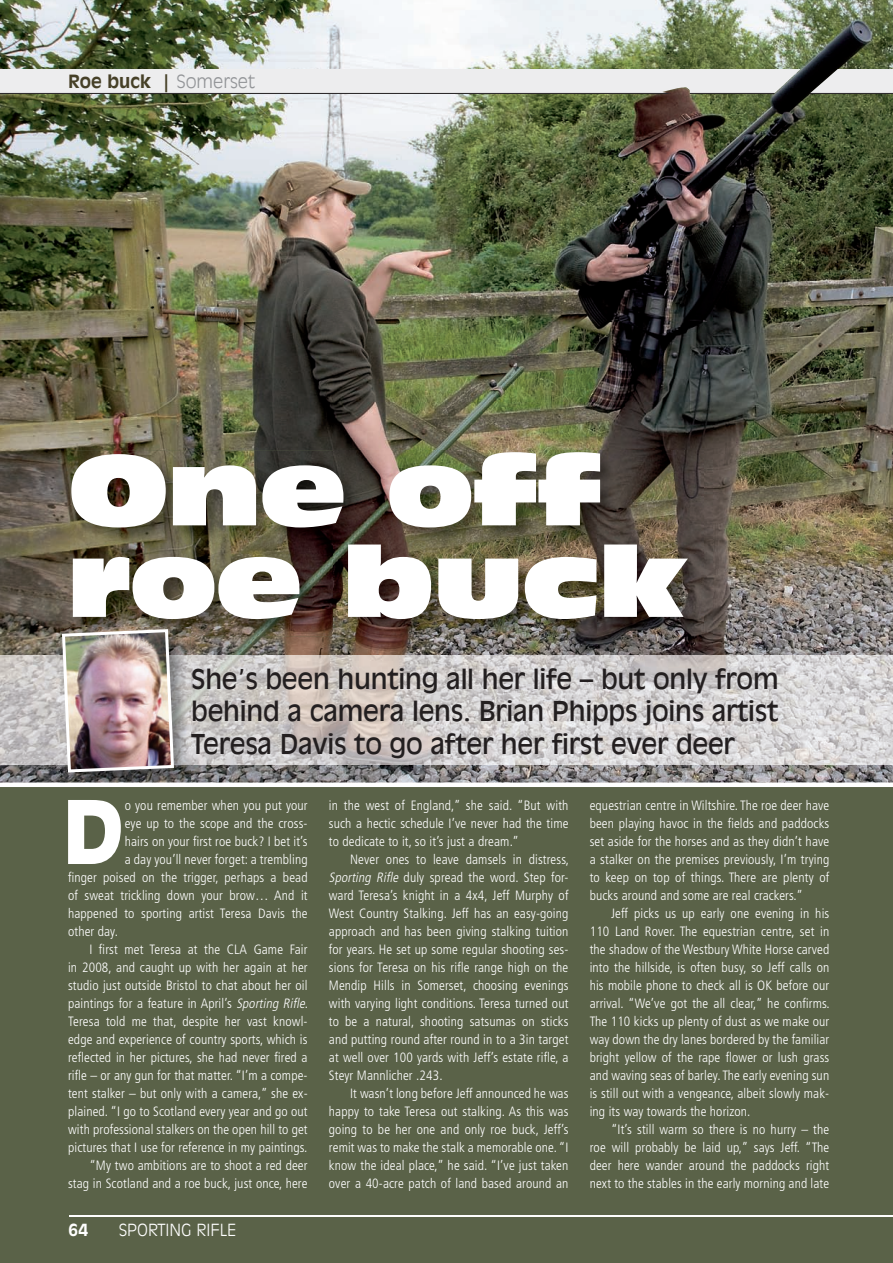
<style>
.page{position:relative;width:893px;height:1263px;background:#5a6248}
.page>*{position:absolute;margin:0;border:0;box-sizing:border-box;transform-origin:0 0}
.t1{font:93px/91.5px "Incised 901 BT Nord";letter-spacing:-.01em;color:#fff}
.t2{font:900 86.25px "Incised 901 BT";color:#fff}
.t3{font:27px/32.4px "Incised 901 BT";letter-spacing:-.01em;color:#231f20;text-align:justify}
.t4{font:700 18px "Incised 901 BT";color:#464027}
.t5{font:300 16.5px "Incised 901 BT";color:#fff}
.t6{font:700 16.5px "Incised 901 BT";color:#fff}
.t7{font:300 condensed 13.5px/18px "Frutiger";letter-spacing:.01em;color:#fff;text-align:justify}
.s1{font-weight:300;color:#939598}
.s2{font-style:italic}
</style>
<div class="page">
<img style="left:0;top:0;width:893px;height:782px">
<hr style="left:69px;top:1215px;width:824px;height:1px;background:#fff">
<div style="left:0;top:69px;width:893px;height:24px;background:#ededee"></div>
<hr style="left:0;top:93px;width:893px;height:1px;background:#231f20">
<img style="left:70px;top:451px;width:634px;height:185px">
<img style="left:0;top:656px;width:60px;height:109px">
<img style="left:191px;top:656px;width:702px;height:109px">
<img style="left:60px;top:636px;width:131px;height:146px">
<img style="left:176px;top:627px;width:15px;height:9px">
<img style="left:60px;top:627px;width:116px;height:147px">
<div style="left:0;top:782px;width:893px;height:5px;background:#fff"></div>
<img style="left:662px;top:47px;width:184px;height:68px">
<h3 class="t4" style="left:68px;top:71px;width:189px">Roe buck | <span class="s1">Somerset</span></h3>
<h1 class="t1" style="left:68px;top:445px;width:619px">One off roe buck</h1>
<h3 class="t3" style="left:191px;top:663px;width:589px">She’s been hunting all her life – but only from behind a camera lens. Brian Phipps joins artist Teresa Davis to go after her first ever deer</h3>
<h2 class="t2" style="left:62px;top:780px;width:63px">D</h2>
<p class="t7" style="left:125px;top:796px;width:184px">o you remember when you put your</p>
<p class="t7" style="left:125px;top:814px;width:184px">eye up to the scope and the cross-</p>
<p class="t7" style="left:125px;top:832px;width:184px">hairs on your first roe buck? I bet it’s</p>
<p class="t7" style="left:125px;top:850px;width:184px">a day you’ll never forget: a trembling</p>
<p class="t7" style="left:68px;top:868px;width:241px">finger poised on the trigger, perhaps a bead</p>
<p class="t7" style="left:68px;top:886px;width:241px">of sweat trickling down your brow… And it</p>
<p class="t7" style="left:68px;top:904px;width:241px">happened to sporting artist Teresa Davis the</p>
<p class="t7" style="left:68px;top:922px;width:51px">other day.</p>
<p class="t7" style="left:89px;top:940px;width:220px">I first met Teresa at the CLA Game Fair</p>
<p class="t7" style="left:68px;top:958px;width:241px">in 2008, and caught up with her again at her</p>
<p class="t7" style="left:68px;top:976px;width:241px">studio just outside Bristol to chat about her oil</p>
<p class="t7" style="left:68px;top:994px;width:242px">paintings for a feature in April’s <span class="s2">Sporting Rifle</span>.</p>
<p class="t7" style="left:68px;top:1012px;width:241px">Teresa told me that, despite her vast knowl-</p>
<p class="t7" style="left:68px;top:1030px;width:241px">edge and experience of country sports, which is</p>
<p class="t7" style="left:68px;top:1048px;width:241px">reflected in her pictures, she had never fired a</p>
<p class="t7" style="left:68px;top:1066px;width:241px">rifle – or any gun for that matter. “I’m a compe-</p>
<p class="t7" style="left:68px;top:1084px;width:241px">tent stalker – but only with a camera,” she ex-</p>
<p class="t7" style="left:68px;top:1102px;width:241px">plained. “I go to Scotland every year and go out</p>
<p class="t7" style="left:68px;top:1120px;width:241px">with professional stalkers on the open hill to get</p>
<p class="t7" style="left:68px;top:1138px;width:241px">pictures that I use for reference in my paintings.</p>
<p class="t7" style="left:89px;top:1156px;width:220px">“My two ambitions are to shoot a red deer</p>
<p class="t7" style="left:68px;top:1174px;width:241px">stag in Scotland and a roe buck, just once, here</p>
<p class="t6" style="left:68px;top:1219px;width:22px">64</p>
<p class="t5" style="left:119px;top:1219px;width:119px">SPORTING RIFLE</p>
<p class="t7" style="left:329px;top:796px;width:241px">in the west of England,” she said. “But with such a hectic schedule I’ve never had the time to dedicate to it, so it’s just a dream.”</p>
<p class="t7" style="left:329px;top:850px;width:242px;text-indent:21px">Never ones to leave damsels in distress, <span class="s2">Sporting Rifle</span> duly spread the word. Step for&shy;ward Teresa’s knight in a 4x4, Jeff Murphy of West Country Stalking. Jeff has an easy-going approach and has been giving stalking tuition for years. He set up some regular shooting ses&shy;sions for Teresa on his rifle range high on the Mendip Hills in Somerset, choosing evenings with varying light conditions. Teresa turned out to be a natural, shooting satsumas on sticks and putting round after round in to a 3in target at well over 100 yards with Jeff’s estate rifle, a Steyr Mannlicher .243.</p>
<p class="t7" style="left:329px;top:1084px;width:241px;text-indent:21px">It wasn’t long before Jeff announced he was happy to take Teresa out stalking. As this was going to be her one and only roe buck, Jeff’s remit was to make the stalk a memorable one. “I know the ideal place,” he said. “I’ve just taken over a 40-acre patch of land based around an</p>
<p class="t7" style="left:590px;top:796px;width:241px">equestrian centre in Wiltshire. The roe deer have been playing havoc in the fields and paddocks set aside for the horses and as they didn’t have a stalker on the premises previously, I’m trying to keep on top of things. There are plenty of bucks around and some are real crackers.”</p>
<p class="t7" style="left:590px;top:904px;width:242px;text-indent:21px">Jeff picks us up early one evening in his 110 Land Rover. The equestrian centre, set in the shadow of the Westbury White Horse carved into the hillside, is often busy, so Jeff calls on his mobile phone to check all is OK before our arrival. “We’ve got the all clear,” he confirms.<br>The 110 kicks up plenty of dust as we make our way down the dry lanes bordered by the familiar bright yellow of the rape flower or lush grass and waving seas of barley. The early evening sun is still out with a vengeance, albeit slowly mak&shy;ing its way towards the horizon.</p>
<p class="t7" style="left:590px;top:1120px;width:241px;text-indent:21px">“It’s still warm so there is no hurry – the roe will probably be laid up,” says Jeff. “The deer here wander around the paddocks right next to the stables in the early morning and late</p>
</div>
